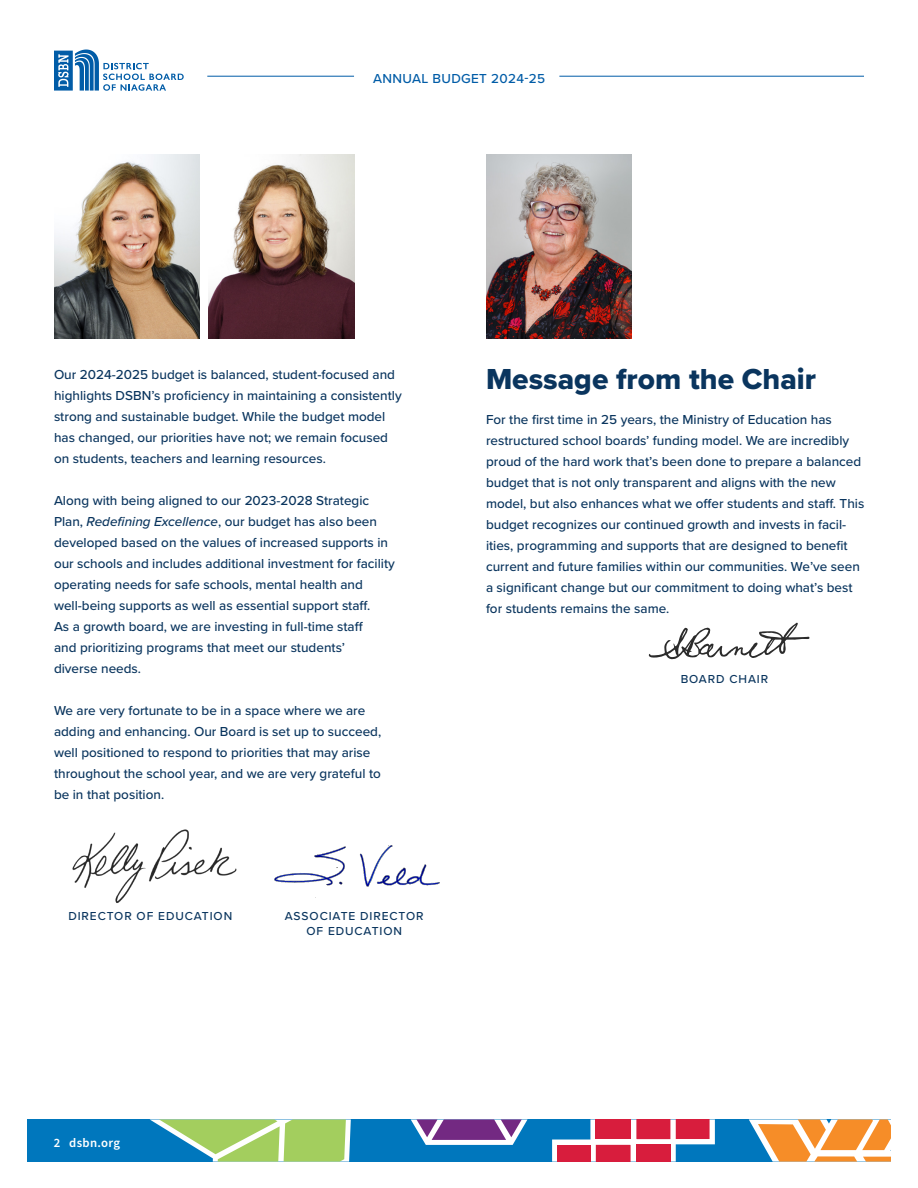
<style>
.page{position:relative;width:918px;height:1188px;background:#fff}
.page>*{position:absolute;margin:0;border:0;box-sizing:border-box;transform-origin:0 0}
.t1{font:30px "Proxima Nova Extrabld";color:#0a355e}
.t2{font:500 13.5px/21px "Proxima Nova";color:#0a355e}
.t3{font:500 13.5px "Proxima Nova";letter-spacing:.025em;color:#015ca7}
.t4{font:600 12.75px "Source Sans Pro";letter-spacing:.025em;color:#fff}
.t5{font:500 12px/14.4px "Proxima Nova";letter-spacing:.075em;color:#0a355e;text-align:center}
.s1{font-style:italic}
</style>
<div class="page">
<div style="left:27px;top:1119px;width:864px;height:43px;background:#0077bd"></div>
<svg style="left:150px;top:1119px;width:201px;height:43px"></svg>
<svg style="left:411px;top:1119px;width:117px;height:26px;background:#8f77b1"></svg>
<svg style="left:552px;top:1119px;width:163px;height:43px"></svg>
<svg style="left:749px;top:1119px;width:142px;height:43px;background:#e1ac75"></svg>
<svg style="left:54px;top:50px;width:130px;height:41px"></svg>
<hr style="left:207px;top:76px;width:147px;height:1px;background:#015ca7">
<hr style="left:559px;top:76px;width:305px;height:1px;background:#015ca7">
<img style="left:72px;top:829px;width:165px;height:74px">
<img style="left:54px;top:155px;width:146px;height:184px">
<svg style="left:649px;top:623px;width:161px;height:36px"></svg>
<img style="left:486px;top:155px;width:146px;height:184px">
<img style="left:208px;top:155px;width:146px;height:184px">
<img style="left:274px;top:845px;width:166px;height:53px">
<p class="t3" style="left:373px;top:69px;width:173px">ANNUAL BUDGET 2024-25</p>
<p class="t2" style="left:54px;top:364px;width:349px">Our 2024-2025 budget is balanced, student-focused and highlights DSBN’s proficiency in maintaining a consistently</p>
<p class="t2" style="left:54px;top:406px;width:336px">strong and sustainable budget. While the budget model has changed, our priorities have not; we remain focused on students, teachers and learning resources.</p>
<p class="t2" style="left:54px;top:490px;width:342px">Along with being aligned to our 2023-2028 Strategic Plan, <span class="s1">Redefining Excellence</span>, our budget has also been developed based on the values of increased supports in our schools and includes additional investment for facility operating needs for safe schools, mental health and well-being supports as well as essential support staff.<br>As a growth board, we are investing in full-time staff<br>and prioritizing programs that meet our students’<br>diverse needs.</p>
<p class="t2" style="left:54px;top:700px;width:329px">We are very fortunate to be in a space where we are adding and enhancing. Our Board is set up to succeed, well positioned to respond to priorities that may arise throughout the school year, and we are very grateful to be in that position.</p>
<p class="t5" style="left:68px;top:909px;width:165px">DIRECTOR OF EDUCATION</p>
<p class="t5" style="left:285px;top:909px;width:140px">ASSOCIATE DIRECTOR<br>OF EDUCATION</p>
<p class="t1" style="left:486px;top:357px;width:332px">Message from the Chair</p>
<p class="t2" style="left:486px;top:408px;width:380px">For the first time in 25 years, the Ministry of Education has restructured school boards’ funding model. We are incredibly proud of the hard work that’s been done to prepare a balanced budget that is not only transparent and aligns with the new model, but also enhances what we offer students and staff. This budget recognizes our continued growth and invests in facil&shy;ities, programming and supports that are designed to benefit current and future families within our communities. We’ve seen a significant change but our commitment to doing what’s best for students remains the same.</p>
<p class="t5" style="left:681px;top:671px;width:89px">BOARD CHAIR</p>
<p class="t4" style="left:54px;top:1134px;width:68px">2 dsbn.org</p>
</div>
